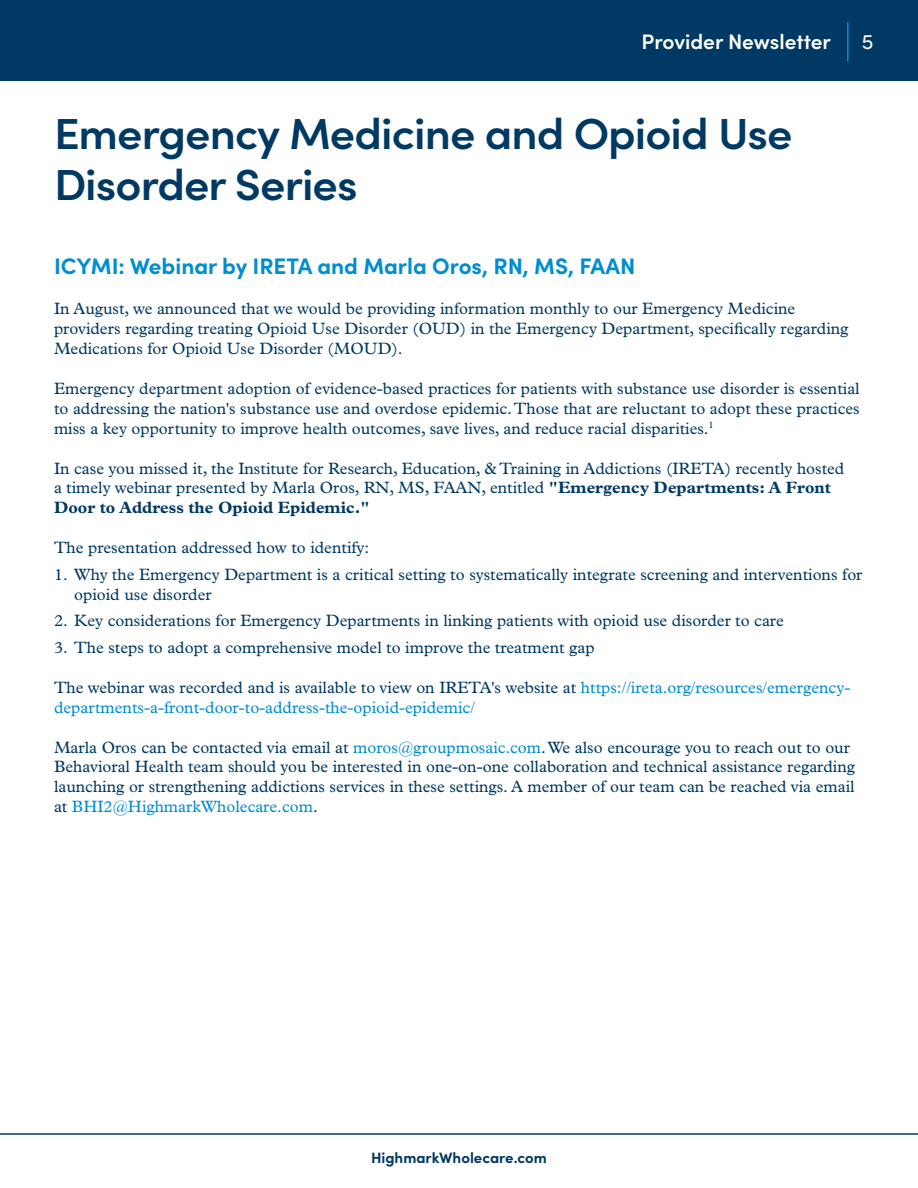
<style>
.page{position:relative;width:918px;height:1188px;background:#fff}
.page>*{position:absolute;margin:0;border:0;box-sizing:border-box;transform-origin:0 0}
.t1{font:600 43.5px/51px "Sofia Pro";letter-spacing:-.02em;color:#003963;scale:1.04 1}
.t2{font:700 22.5px "Sofia Pro";color:#008dd1}
.t3{font:600 21px "Sofia Pro";color:#fff}
.t4{font:21px "Sofia Pro";color:#fff}
.t5{font:16.5px/19.8px "Plantin MT Pro";color:#003963}
.t6{font:16.5px/19.8px "Plantin MT Pro";color:#008dd1}
.t7{font:700 15px "Sofia Pro";color:#003963}
.s1{font-weight:700}
.s2{color:#003963}
.s3{color:#008dd1}
</style>
<div class="page">
<div style="left:0;top:0;width:918px;height:81px;background:#003963"></div>
<hr style="left:847px;top:22px;width:2px;height:39px;background:#008dd1">
<hr style="left:0;top:1133px;width:918px;height:2px;background:#003963">
<p class="t3" style="left:642px;top:26px;width:191px">Provider Newsletter</p>
<p class="t4" style="left:862px;top:26px;width:13px">5</p>
<h1 class="t1" style="left:54px;top:105px;width:712px">Emergency Medicine and Opioid Use<br>Disorder Series</h1>
<h2 class="t2" style="left:54px;top:249px;width:583px">ICYMI: Webinar by IRETA and Marla Oros, RN, MS, FAAN</h2>
<p class="t5" style="left:54px;top:299px;width:796px">In August, we announced that we would be providing information monthly to our Emergency Medicine providers regarding treating Opioid Use Disorder (OUD) in the Emergency Department, specifically regarding<br>Medications for Opioid Use Disorder (MOUD).</p>
<p class="t5" style="left:54px;top:379px;width:807px;text-align:justify">Emergency department adoption of evidence-based practices for patients with substance use disorder is essential to addressing the nation's substance use and overdose epidemic. Those that are reluctant to adopt these practices miss a key opportunity to improve health outcomes, save lives, and reduce racial disparities.<sup>1</sup></p>
<p class="t5" style="left:54px;top:458px;width:792px">In case you missed it, the Institute for Research, Education, &amp; Training in Addictions (IRETA) recently hosted a timely webinar presented by Marla Oros, RN, MS, FAAN, entitled <span class="s1">"Emergency Departments: A Front<br>Door to Address the Opioid Epidemic."</span></p>
<p class="t5" style="left:54px;top:538px;width:317px">The presentation addressed how to identify:</p>
<p class="t5" style="left:74px;top:565px;width:790px;text-indent:-20px">1. Why the Emergency Department is a critical setting to systematically integrate screening and interventions for opioid use disorder</p>
<p class="t5" style="left:54px;top:611px;width:731px">2. Key considerations for Emergency Departments in linking patients with opioid use disorder to care</p>
<p class="t5" style="left:54px;top:637px;width:542px">3. The steps to adopt a comprehensive model to improve the treatment gap</p>
<p class="t6" style="left:54px;top:677px;width:798px"><span class="s2">The webinar was recorded and is available to view on IRETA's website at</span> https://ireta.org/resources/emergency&shy;departments-a-front-door-to-address-the-opioid-epidemic/</p>
<p class="t5" style="left:54px;top:737px;width:803px">Marla Oros can be contacted via email at <span class="s3">moros@groupmosaic.com</span>. We also encourage you to reach out to our Behavioral Health team should you be interested in one-on-one collaboration and technical assistance regarding launching or strengthening addictions services in these settings. A member of our team can be reached via email at <span class="s3">BHI2@HighmarkWholecare.com</span>.</p>
<p class="t7" style="left:371px;top:1146px;width:177px">HighmarkWholecare.com</p>
</div>
